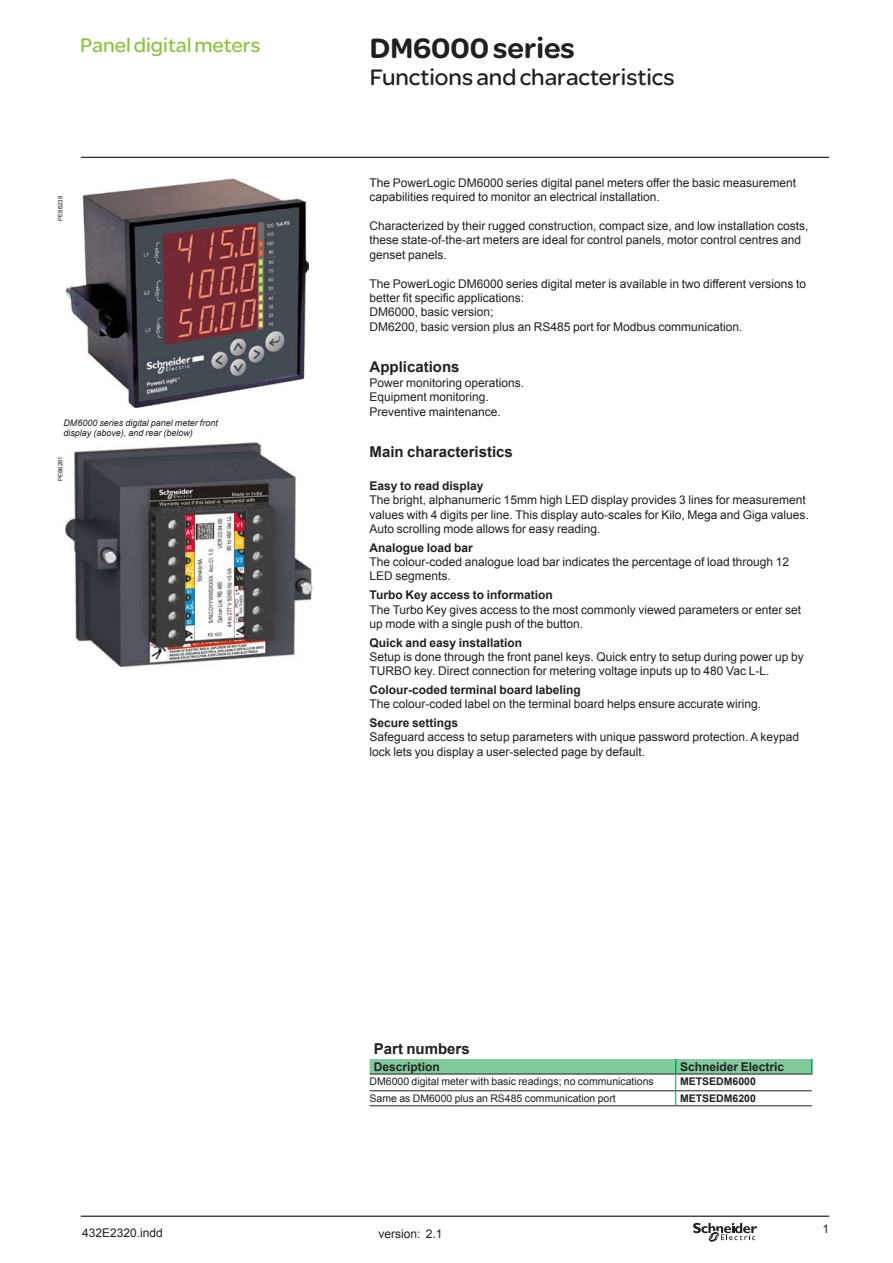
<style>
.page{position:relative;width:893px;height:1263px;background:#fff}
.page>*{position:absolute;margin:0;border:0;box-sizing:border-box;transform-origin:0 0}
._0_TitleLev1{font:900 30px "SE Optimist";color:#231f20}
._0_TitleLev2{font:24px "SE Optimist";color:#231f20}
._0_TopicFwd{font:21px "SE Optimist";color:#8bc63e}
._2_Section_2__10{font:700 15px "Arial";color:#231f20}
.Cell_Section_2__10{font:700 15px "Arial";color:#231f20}
._2_Text__8{font:12px/14.4px "Arial";color:#231f20}
._2_Section_3__8{font:700 12px "Arial";color:#231f20}
.Cell_Section_3__8{font:700 12px "Arial";color:#231f20}
._1_Text__8{font:12px "Arial";color:#231f20}
.Cell_Text__7__Flush{font:10.5px "Arial";color:#231f20}
.Cell_ReferenceProduc{font:700 10.5px "Arial";color:#231f20}
.Legend__6__Left{font:italic 9px/10.5px "Arial";color:#231f20}
.Recording_Number{font:6px "Arial";color:#231f20}
</style>
<div class="page">
<hr style="left:370px;top:1105px;width:306px;height:1px;background:#231f20">
<hr style="left:676px;top:1105px;width:136px;height:1px;background:#231f20">
<svg style="left:370px;top:1059px;width:442px;height:46px"></svg>
<img style="left:65px;top:178px;width:244px;height:229px">
<img style="left:64px;top:441px;width:249px;height:227px">
<hr style="left:81px;top:157px;width:748px;height:1px;background:#231f20">
<hr style="left:81px;top:1215px;width:748px;height:2px;background:#231f20">
<svg style="left:693px;top:1223px;width:64px;height:19px"></svg>
<p class="_0_TopicFwd" style="left:80px;top:30px;width:182px">Panel digital meters</p>
<p class="Recording_Number" style="left:57px;top:221px;width:26px;rotate:-90deg">PE86238</p>
<p class="Legend__6__Left" style="left:63px;top:417px;width:156px">DM6000 series digital panel meter front display (above), and rear (below)</p>
<p class="Recording_Number" style="left:57px;top:481px;width:26px;rotate:-90deg">PE86261</p>
<p class="_0_TitleLev1" style="left:370px;top:26px;width:206px">DM6000 series</p>
<p class="_0_TitleLev2" style="left:370px;top:60px;width:306px">Functions and characteristics</p>
<p class="_2_Text__8" style="left:370px;top:175px;width:428px">The PowerLogic DM6000 series digital panel meters offer the basic measurement capabilities required to monitor an electrical installation.</p>
<p class="_2_Text__8" style="left:370px;top:219px;width:440px">Characterized by their rugged construction, compact size, and low installation costs, these state-of-the-art meters are ideal for control panels, motor control centres and genset panels.</p>
<p class="_2_Text__8" style="left:370px;top:276px;width:438px">The PowerLogic DM6000 series digital meter is available in two different versions to</p>
<p class="_2_Text__8" style="left:370px;top:291px;width:156px">better fit specific applications:</p>
<p class="_2_Text__8" style="left:370px;top:305px;width:126px">DM6000, basic version;</p>
<p class="_2_Text__8" style="left:370px;top:319px;width:374px">DM6200, basic version plus an RS485 port for Modbus communication.</p>
<p class="_2_Section_2__10" style="left:370px;top:356px;width:92px">Applications</p>
<p class="_2_Text__8" style="left:370px;top:376px;width:156px">Power monitoring operations.</p>
<p class="_2_Text__8" style="left:370px;top:390px;width:121px">Equipment monitoring.</p>
<p class="_2_Text__8" style="left:370px;top:404px;width:133px">Preventive maintenance.</p>
<p class="_2_Section_2__10" style="left:370px;top:442px;width:145px">Main characteristics</p>
<p class="_2_Section_3__8" style="left:370px;top:478px;width:116px">Easy to read display</p>
<p class="_2_Text__8" style="left:370px;top:493px;width:441px">The bright, alphanumeric 15mm high LED display provides 3 lines for measurement values with 4 digits per line. This display auto-scales for Kilo, Mega and Giga values.<br>Auto scrolling mode allows for easy reading.</p>
<p class="_2_Section_3__8" style="left:370px;top:539px;width:105px">Analogue load bar</p>
<p class="_2_Text__8" style="left:370px;top:555px;width:421px">The colour-coded analogue load bar indicates the percentage of load through 12<br>LED segments.</p>
<p class="_2_Section_3__8" style="left:370px;top:587px;width:185px">Turbo Key access to information</p>
<p class="_2_Text__8" style="left:370px;top:602px;width:433px">The Turbo Key gives access to the most commonly viewed parameters or enter set up mode with a single push of the button.</p>
<p class="_2_Section_3__8" style="left:370px;top:634px;width:154px">Quick and easy installation</p>
<p class="_2_Text__8" style="left:370px;top:650px;width:436px">Setup is done through the front panel keys. Quick entry to setup during power up by<br>TURBO key. Direct connection for metering voltage inputs up to 480 Vac L-L.</p>
<p class="_2_Section_3__8" style="left:370px;top:682px;width:213px">Colour-coded terminal board labeling</p>
<p class="_2_Text__8" style="left:370px;top:697px;width:393px">The colour-coded label on the terminal board helps ensure accurate wiring.</p>
<p class="_2_Section_3__8" style="left:370px;top:715px;width:90px">Secure settings</p>
<p class="_2_Text__8" style="left:370px;top:730px;width:431px">Safeguard access to setup parameters with unique password protection. A keypad lock lets you display a user-selected page by default.</p>
<p class="Cell_Section_2__10" style="left:374px;top:1039px;width:97px">Part numbers</p>
<p class="Cell_Section_3__8" style="left:374px;top:1059px;width:68px">Description</p>
<p class="Cell_Section_3__8" style="left:680px;top:1059px;width:106px">Schneider Electric</p>
<p class="Cell_Text__7__Flush" style="left:370px;top:1075px;width:286px">DM6000 digital meter with basic readings; no communications</p>
<p class="Cell_ReferenceProduc" style="left:680px;top:1075px;width:77px">METSEDM6000</p>
<p class="Cell_Text__7__Flush" style="left:370px;top:1091px;width:248px">Same as DM6000 plus an RS485 communication port</p>
<p class="Cell_ReferenceProduc" style="left:680px;top:1091px;width:77px">METSEDM6200</p>
<p class="_1_Text__8" style="left:82px;top:1225px;width:82px">432E2320.indd</p>
<p class="_1_Text__8" style="left:378px;top:1225px;width:66px">version: 2.1</p>
</div>
